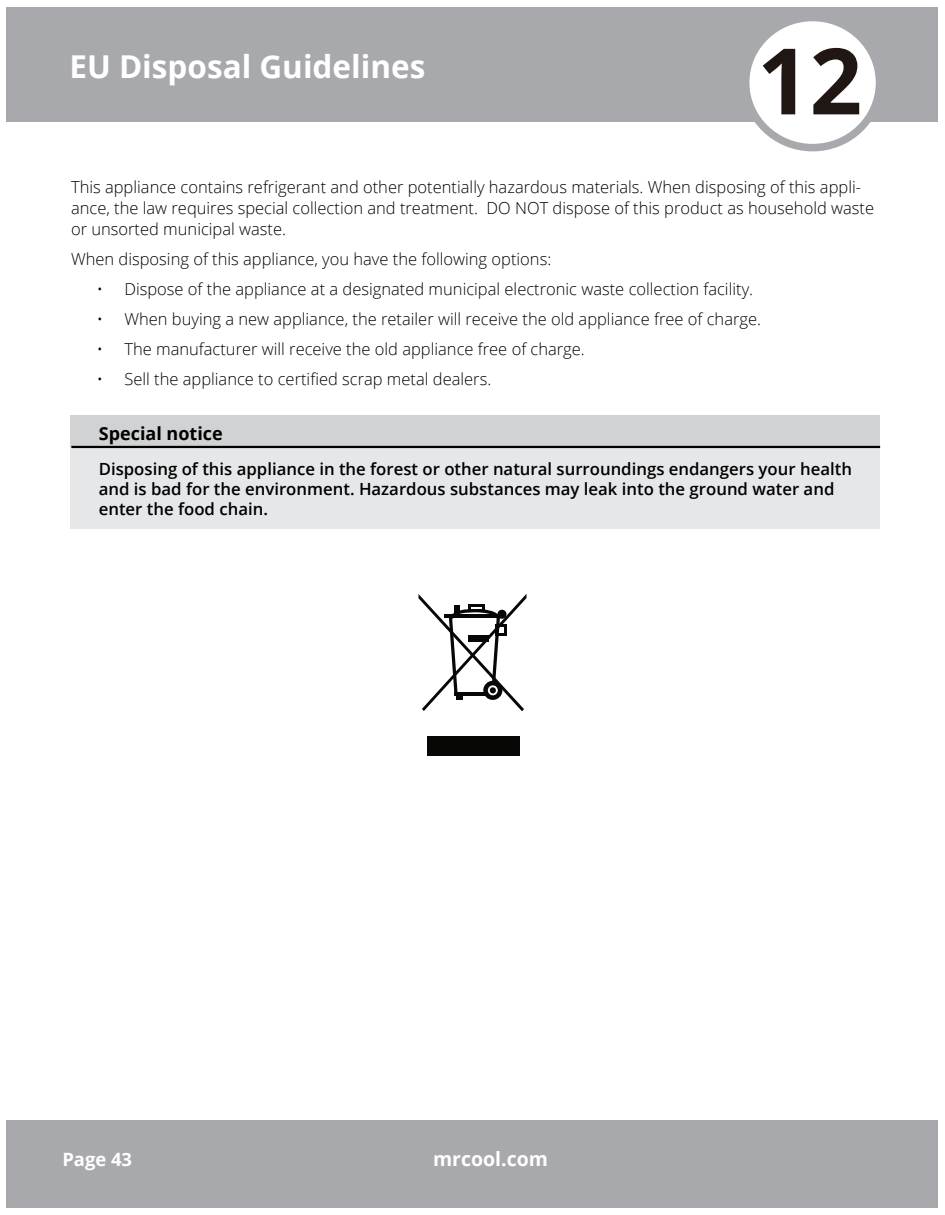
<style>
.page{position:relative;width:945px;height:1215px;background:#fff}
.page>*{position:absolute;margin:0;border:0;box-sizing:border-box;transform-origin:0 0}
.t1{font:700 91.8px "Open Sans";color:#201613}
.t2{font:700 31.5px "Open Sans";color:#fff}
.t3{font:700 19.5px "Open Sans";color:#fff}
.t4{font:700 18.45px "Open Sans";color:#fff}
.t5{font:700 18px "Open Sans";color:#000}
.t6{font:600 16.8px/20.1px "Open Sans";color:#000}
.t7{font:300 16.5px/21px "Open Sans";color:#000}
</style>
<div class="page">
<div style="left:7px;top:1120px;width:931px;height:88px;background:#a8a9ad"></div>
<div style="left:7px;top:7px;width:931px;height:59px;background:#a8a9ad"></div>
<div style="left:70px;top:416px;width:810px;height:31px;background:#d1d2d4"></div>
<div style="left:70px;top:447px;width:810px;height:82px;background:#e6e7e9"></div>
<hr style="left:71px;top:446px;width:809px;height:2px;background:#000">
<div style="left:427px;top:737px;width:93px;height:19px;background:#070706"></div>
<svg style="left:418px;top:594px;width:108px;height:117px"></svg>
<div style="left:7px;top:14px;width:931px;height:108px;background:#a8a9ad"></div>
<div style="left:742px;top:14px;width:141px;height:137px;background:#fff;border:8px solid #a8a9ad;border-radius:50%"></div>
<h2 class="t2" style="left:69px;top:45px;width:357px">EU Disposal Guidelines</h2>
<h1 class="t1" style="left:757px;top:16px;width:106px">12</h1>
<p class="t7" style="left:71px;top:176px;width:805px">This appliance contains refrigerant and other potentially hazardous materials. When disposing of this appli&shy;ance, the law requires special collection and treatment. DO NOT dispose of this product as household waste or unsorted municipal waste.</p>
<p class="t7" style="left:71px;top:248px;width:482px">When disposing of this appliance, you have the following options:</p>
<p class="t7" style="left:97px;top:278px;width:658px">• Dispose of the appliance at a designated municipal electronic waste collection facility.</p>
<p class="t7" style="left:97px;top:308px;width:666px">• When buying a new appliance, the retailer will receive the old appliance free of charge.</p>
<p class="t7" style="left:97px;top:338px;width:490px">• The manufacturer will receive the old appliance free of charge.</p>
<p class="t7" style="left:97px;top:368px;width:396px">• Sell the appliance to certified scrap metal dealers.</p>
<p class="t5" style="left:99px;top:421px;width:125px">Special notice</p>
<p class="t6" style="left:99px;top:458px;width:755px">Disposing of this appliance in the forest or other natural surroundings endangers your health and is bad for the environment. Hazardous substances may leak into the ground water and enter the food chain.</p>
<p class="t4" style="left:62px;top:1146px;width:71px">Page 43</p>
<p class="t3" style="left:433px;top:1146px;width:116px">mrcool.com</p>
</div>
